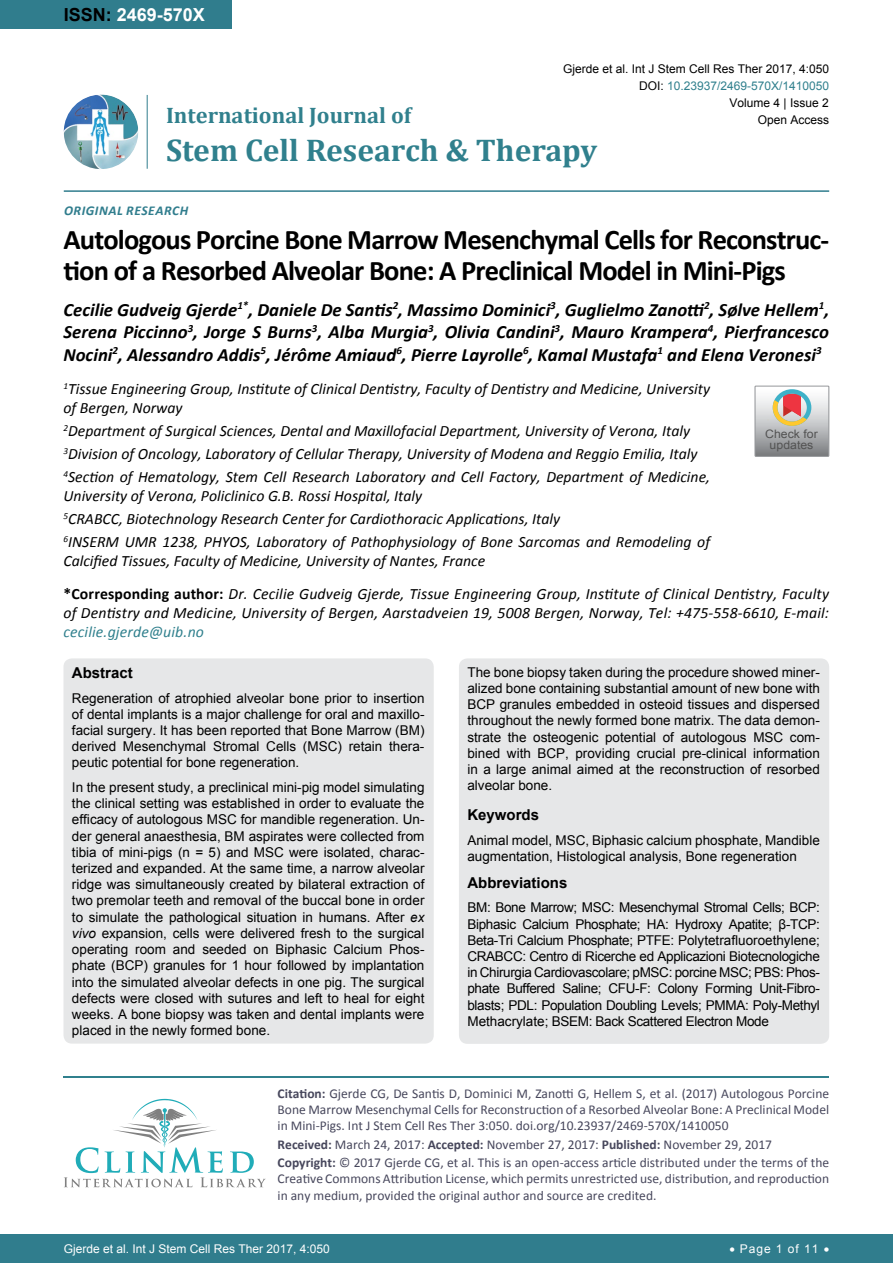
<style>
.page{position:relative;width:893px;height:1263px;background:#fff}
.page>*{position:absolute;margin:0;border:0;box-sizing:border-box;transform-origin:0 0}
.t1{font:700 31.5px "Cambria";color:#30808d}
.t2{font:700 28.5px/31.5px "Calibri";letter-spacing:-.03em;color:#000}
.t3{font:700 22.5px "Cambria";color:#30808d}
.t4{font:italic 700 18.75px/22.5px "Calibri";color:#000;text-align:justify}
.t5{font:700 18px "Arial";color:#fff}
.t6{font:italic 15.75px/23.1px "Calibri";color:#000}
.t7{font:italic 15.75px "Calibri";letter-spacing:.01em;color:#30808d}
.t8{font:700 15px "Arial";color:#000}
.t9{font:13.5px/16.2px "Arial";color:#000;text-align:justify}
.t10{font:13.5px/16.2px "Calibri";color:#47475c}
.t11{font:italic 700 13.5px "Calibri";letter-spacing:.04em;color:#307d8d}
.t12{font:12px "Arial";color:#000}
.t13{font:12px "Arial";color:#fff}
.t14{font:12px "Arial";color:#30808d}
.t15{font:11.7px/10.1px "Arial";color:#535353;text-align:center;scale:1.06 1}
.s1{color:#000}
.s2{font-weight:700;font-style:normal}
.s3{font-style:italic}
.s4{font-weight:700}
</style>
<div class="page">
<div style="left:0;top:0;width:231px;height:28px;background:#307d8d"></div>
<img style="left:64px;top:95px;width:74px;height:74px;border-radius:37px">
<hr style="left:147px;top:95px;width:1px;height:74px;background:#307d8d">
<hr style="left:64px;top:190px;width:765px;height:2px;background:#307d8d">
<div style="left:0;top:1234px;width:893px;height:29px;background:#307d8d"></div>
<hr style="left:64px;top:1076px;width:765px;height:2px;background:#30808d">
<svg style="left:64px;top:1099px;width:202px;height:88px"></svg>
<div style="left:63px;top:658px;width:371px;height:385px;background:#e6e7e8;border-radius:9px"></div>
<div style="left:459px;top:658px;width:370px;height:386px;background:#e6e7e8;border-radius:9px"></div>
<svg style="left:755px;top:386px;width:74px;height:70px;background:#bdb6b3"></svg>
<h3 class="t5" style="left:64px;top:2px;width:143px"><span class="s1">ISSN:</span> 2469-570X</h3>
<p class="t12" style="left:563px;top:60px;width:268px">Gjerde et al. Int J Stem Cell Res Ther 2017, 4:050</p>
<p class="t12" style="left:729px;top:95px;width:101px">Volume 4 | Issue 2</p>
<p class="t14" style="left:639px;top:78px;width:192px"><span class="s1">DOI:</span> 10.23937/2469-570X/1410050</p>
<p class="t12" style="left:758px;top:112px;width:73px">Open Access</p>
<h3 class="t3" style="left:166px;top:100px;width:247px">International Journal of</h3>
<h1 class="t1" style="left:166px;top:128px;width:433px">Stem Cell Research &amp; Therapy</h1>
<p class="t11" style="left:64px;top:202px;width:126px">Original Research</p>
<h2 class="t2" style="left:63px;top:222px;width:767px">Autologous Porcine Bone Marrow Mesenchymal Cells for Reconstruc&shy;tion of a Resorbed Alveolar Bone: A Preclinical Model in Mini-Pigs</h2>
<p class="t4" style="left:63px;top:298px;width:767px">Cecilie Gudveig Gjerde<sup>1*</sup>, Daniele De Santis<sup>2</sup>, Massimo Dominici<sup>3</sup>, Guglielmo Zanotti<sup>2</sup>, Sølve Hellem<sup>1</sup>, Serena Piccinno<sup>3</sup>, Jorge S Burns<sup>3</sup>, Alba Murgia<sup>3</sup>, Olivia Candini<sup>3</sup>, Mauro Krampera<sup>4</sup>, Pierfrancesco Nocini<sup>2</sup>, Alessandro Addis<sup>5</sup>, Jérôme Amiaud<sup>6</sup>, Pierre Layrolle<sup>6</sup>, Kamal Mustafa<sup>1</sup> and Elena Veronesi<sup>3</sup></p>
<p class="t6" style="left:63px;top:378px;width:648px;line-height:18.9px"><sup>1</sup>Tissue Engineering Group, Institute of Clinical Dentistry, Faculty of Dentistry and Medicine, University of Bergen, Norway</p>
<p class="t6" style="left:63px;top:418px;width:648px"><sup>2</sup>Department of Surgical Sciences, Dental and Maxillofacial Department, University of Verona, Italy<br><sup>3</sup>Division of Oncology, Laboratory of Cellular Therapy, University of Modena and Reggio Emilia, Italy<br><sup>4</sup>Section of Hematology, Stem Cell Research Laboratory and Cell Factory, Department of Medicine,</p>
<p class="t6" style="left:63px;top:484px;width:648px">University of Verona, Policlinico G.B. Rossi Hospital, Italy<br><sup>5</sup>CRABCC, Biotechnology Research Center for Cardiothoracic Applications, Italy<br><sup>6</sup>INSERM UMR 1238, PHYOS, Laboratory of Pathophysiology of Bone Sarcomas and Remodeling of</p>
<p class="t6" style="left:63px;top:544px;width:767px;line-height:33px">Calcified Tissues, Faculty of Medicine, University of Nantes, France<br><span class="s2">*Corresponding author:</span> Dr. Cecilie Gudveig Gjerde, Tissue Engineering Group, Institute of Clinical Dentistry, Faculty</p>
<p class="t6" style="left:63px;top:601px;width:767px">of Dentistry and Medicine, University of Bergen, Aarstadveien 19, 5008 Bergen, Norway, Tel: +475-558-6610, E-mail:</p>
<p class="t7" style="left:63px;top:621px;width:142px">cecilie.gjerde@uib.no</p>
<p class="t8" style="left:72px;top:662px;width:62px">Abstract</p>
<p class="t9" style="left:72px;top:690px;width:354px">Regeneration of atrophied alveolar bone prior to insertion of dental implants is a major challenge for oral and maxillo&shy;facial surgery. It has been reported that Bone Marrow (BM) derived Mesenchymal Stromal Cells (MSC) retain thera&shy;peutic potential for bone regeneration.</p>
<p class="t9" style="left:72px;top:779px;width:354px">In the present study, a preclinical mini-pig model simulating the clinical setting was established in order to evaluate the efficacy of autologous MSC for mandible regeneration. Un&shy;der general anaesthesia, BM aspirates were collected from tibia of mini-pigs (n = 5) and MSC were isolated, charac&shy;terized and expanded. At the same time, a narrow alveolar ridge was simultaneously created by bilateral extraction of two premolar teeth and removal of the buccal bone in order to simulate the pathological situation in humans. After <span class="s3">ex vivo</span> expansion, cells were delivered fresh to the surgical operating room and seeded on Biphasic Calcium Phos&shy;phate (BCP) granules for 1 hour followed by implantation into the simulated alveolar defects in one pig. The surgical defects were closed with sutures and left to heal for eight weeks. A bone biopsy was taken and dental implants were placed in the newly formed bone.</p>
<p class="t15" style="left:765px;top:429px;width:51px">Check for updates</p>
<p class="t9" style="left:467px;top:664px;width:354px">The bone biopsy taken during the procedure showed miner&shy;alized bone containing substantial amount of new bone with BCP granules embedded in osteoid tissues and dispersed throughout the newly formed bone matrix. The data demon&shy;strate the osteogenic potential of autologous MSC com&shy;bined with BCP, providing crucial pre-clinical information in a large animal aimed at the reconstruction of resorbed alveolar bone.</p>
<p class="t8" style="left:467px;top:805px;width:73px">Keywords</p>
<p class="t9" style="left:467px;top:832px;width:354px">Animal model, MSC, Biphasic calcium phosphate, Mandible augmentation, Histological analysis, Bone regeneration</p>
<p class="t8" style="left:467px;top:872px;width:102px">Abbreviations</p>
<p class="t9" style="left:467px;top:900px;width:354px">BM: Bone Marrow; MSC: Mesenchymal Stromal Cells; BCP:<br>Biphasic Calcium Phosphate; HA: Hydroxy Apatite; β-TCP:<br>Beta-Tri Calcium Phosphate; PTFE: Polytetrafluoroethylene; CRABCC: Centro di Ricerche ed Applicazioni Biotecnologiche in Chirurgia Cardiovascolare; pMSC: porcine MSC; PBS: Phos&shy;phate Buffered Saline; CFU-F: Colony Forming Unit-Fibro&shy;blasts; PDL: Population Doubling Levels; PMMA: Poly-Methyl Methacrylate; BSEM: Back Scattered Electron Mode</p>
<p class="t10" style="left:278px;top:1085px;width:553px;text-align:justify"><span class="s4">Citation:</span> Gjerde CG, De Santis D, Dominici M, Zanotti G, Hellem S, et al. (2017) Autologous Porcine Bone Marrow Mesenchymal Cells for Reconstruction of a Resorbed Alveolar Bone: A Preclinical Model in Mini-Pigs. Int J Stem Cell Res Ther 3:050. doi.org/10.23937/2469-570X/1410050</p>
<p class="t10" style="left:278px;top:1135px;width:553px;line-height:18.3px"><span class="s4">Received:</span> March 24, 2017: <span class="s4">Accepted:</span> November 27, 2017: <span class="s4">Published:</span> November 29, 2017<br><span class="s4">Copyright:</span> © 2017 Gjerde CG, et al. This is an open-access article distributed under the terms of the</p>
<p class="t10" style="left:278px;top:1171px;width:553px">Creative Commons Attribution License, which permits unrestricted use, distribution, and reproduction in any medium, provided the original author and source are credited.</p>
<p class="t13" style="left:64px;top:1241px;width:268px">Gjerde et al. Int J Stem Cell Res Ther 2017, 4:050</p>
<p class="t13" style="left:729px;top:1241px;width:101px">• Page 1 of 11 •</p>
</div>
